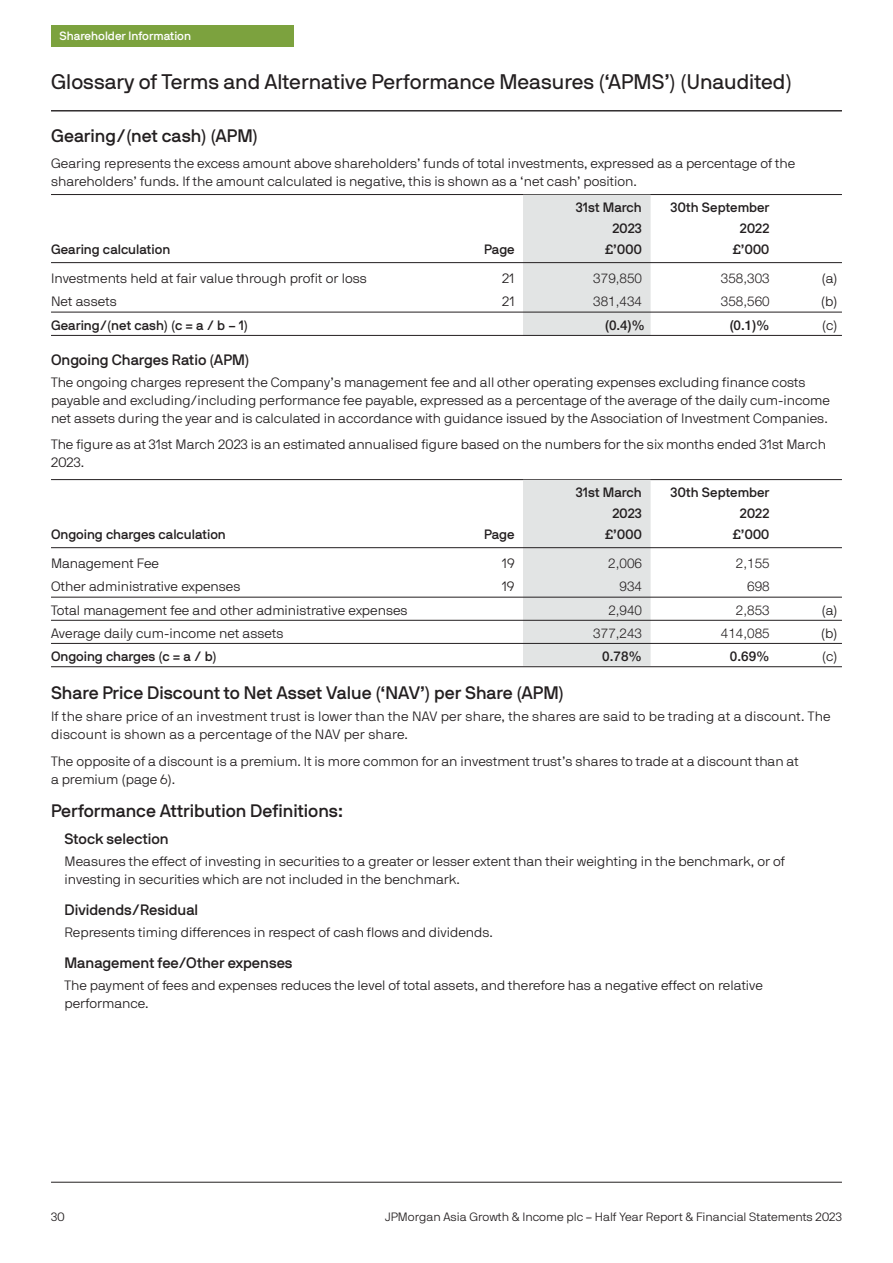
<style>
.page{position:relative;width:893px;height:1263px;background:#fff}
.page>*{position:absolute;margin:0;border:0;box-sizing:border-box;transform-origin:0 0}
.t1{font:21px "JPMAM Pro Reg";color:#231f20}
.t2{font:18px "JPMAM Pro Med";color:#231f20}
.t3{font:15px "JPMAM Pro Med";color:#231f20}
.t4{font:13.5px/18px "JPMAM Pro Lig";color:#231f20}
.t5{font:13.5px "JPMAM Pro Med";color:#231f20}
.t6{font:300 13.5px "Helvetica Neue LT";color:#231f20}
.t7{font:500 13.5px "Helvetica Neue LT";color:#231f20}
.t8{font:12px "JPMAM Pro Lig";color:#231f20}
.t9{font:12px "JPMAM Pro Med";color:#fff}
</style>
<div class="page">
<hr style="left:51px;top:1182px;width:791px;height:1px;background:#231f20">
<div style="left:51px;top:26px;width:242px;height:21px;background:#7ca23e"></div>
<hr style="left:51px;top:111px;width:791px;height:1px;background:#231f20">
<hr style="left:51px;top:194px;width:791px;height:1px;background:#231f20">
<div style="left:523px;top:195px;width:128px;height:141px;background:#e2e4e4"></div>
<hr style="left:51px;top:262px;width:791px;height:1px;background:#231f20">
<hr style="left:51px;top:312px;width:791px;height:1px;background:#231f20">
<hr style="left:51px;top:335px;width:791px;height:1px;background:#231f20">
<hr style="left:51px;top:479px;width:791px;height:1px;background:#231f20">
<div style="left:523px;top:480px;width:128px;height:186px;background:#e2e4e4"></div>
<hr style="left:51px;top:547px;width:791px;height:1px;background:#231f20">
<hr style="left:51px;top:597px;width:791px;height:1px;background:#231f20">
<hr style="left:51px;top:620px;width:791px;height:1px;background:#231f20">
<hr style="left:51px;top:643px;width:791px;height:1px;background:#231f20">
<hr style="left:51px;top:666px;width:791px;height:1px;background:#231f20">
<p class="t9" style="left:60px;top:32px;width:133px">Shareholder Information</p>
<h1 class="t1" style="left:51px;top:75px;width:743px">Glossary of Terms and Alternative Performance Measures (‘APMS’) (Unaudited)</h1>
<h2 class="t2" style="left:51px;top:129px;width:208px">Gearing/(net cash) (APM)</h2>
<p class="t4" style="left:51px;top:156px;width:746px">Gearing represents the excess amount above shareholders’ funds of total investments, expressed as a percentage of the shareholders’ funds. If the amount calculated is negative, this is shown as a ‘net cash’ position.</p>
<p class="t5" style="left:576px;top:202px;width:67px">31st March</p>
<p class="t5" style="left:671px;top:202px;width:100px">30th September</p>
<p class="t5" style="left:612px;top:223px;width:31px">2023</p>
<p class="t5" style="left:740px;top:223px;width:31px">2022</p>
<p class="t5" style="left:51px;top:244px;width:121px">Gearing calculation</p>
<p class="t5" style="left:484px;top:244px;width:32px">Page</p>
<p class="t5" style="left:605px;top:244px;width:38px">£’000</p>
<p class="t5" style="left:733px;top:244px;width:38px">£’000</p>
<p class="t4" style="left:51px;top:271px;width:317px">Investments held at fair value through profit or loss</p>
<p class="t4" style="left:502px;top:271px;width:14px">21</p>
<p class="t6" style="left:593px;top:273px;width:50px">379,850</p>
<p class="t6" style="left:721px;top:273px;width:50px">358,303</p>
<p class="t4" style="left:822px;top:271px;width:18px">(a)</p>
<p class="t4" style="left:51px;top:294px;width:67px">Net assets</p>
<p class="t4" style="left:502px;top:294px;width:14px">21</p>
<p class="t6" style="left:593px;top:296px;width:50px">381,434</p>
<p class="t6" style="left:721px;top:296px;width:50px">358,560</p>
<p class="t4" style="left:821px;top:294px;width:18px">(b)</p>
<p class="t5" style="left:51px;top:320px;width:199px">Gearing/(net cash) (c = a / b – 1)</p>
<p class="t7" style="left:605px;top:320px;width:41px">(0.4)%</p>
<p class="t7" style="left:730px;top:320px;width:41px">(0.1)%</p>
<p class="t4" style="left:822px;top:317px;width:17px">(c)</p>
<p class="t3" style="left:51px;top:353px;width:200px">Ongoing Charges Ratio (APM)</p>
<p class="t4" style="left:51px;top:374px;width:780px">The ongoing charges represent the Company’s management fee and all other operating expenses excluding finance costs payable and excluding/including performance fee payable, expressed as a percentage of the average of the daily cum-income net assets during the year and is calculated in accordance with guidance issued by the Association of Investment Companies.</p>
<p class="t4" style="left:51px;top:437px;width:776px">The figure as at 31st March 2023 is an estimated annualised figure based on the numbers for the six months ended 31st March<br>2023.</p>
<p class="t5" style="left:576px;top:487px;width:67px">31st March</p>
<p class="t5" style="left:671px;top:487px;width:100px">30th September</p>
<p class="t5" style="left:612px;top:508px;width:31px">2023</p>
<p class="t5" style="left:740px;top:508px;width:31px">2022</p>
<p class="t5" style="left:51px;top:529px;width:176px">Ongoing charges calculation</p>
<p class="t5" style="left:484px;top:529px;width:32px">Page</p>
<p class="t5" style="left:605px;top:529px;width:38px">£’000</p>
<p class="t5" style="left:733px;top:529px;width:38px">£’000</p>
<p class="t4" style="left:51px;top:556px;width:110px">Management Fee</p>
<p class="t4" style="left:502px;top:556px;width:14px">19</p>
<p class="t6" style="left:608px;top:558px;width:35px">2,006</p>
<p class="t6" style="left:736px;top:558px;width:35px">2,155</p>
<p class="t4" style="left:51px;top:579px;width:191px">Other administrative expenses</p>
<p class="t4" style="left:502px;top:579px;width:14px">19</p>
<p class="t6" style="left:620px;top:581px;width:24px">934</p>
<p class="t6" style="left:747px;top:581px;width:24px">698</p>
<p class="t4" style="left:51px;top:602px;width:358px">Total management fee and other administrative expenses</p>
<p class="t6" style="left:608px;top:605px;width:35px">2,940</p>
<p class="t6" style="left:736px;top:605px;width:35px">2,853</p>
<p class="t4" style="left:822px;top:602px;width:18px">(a)</p>
<p class="t4" style="left:51px;top:625px;width:234px">Average daily cum-income net assets</p>
<p class="t6" style="left:593px;top:628px;width:50px">377,243</p>
<p class="t6" style="left:721px;top:628px;width:50px">414,085</p>
<p class="t4" style="left:821px;top:625px;width:18px">(b)</p>
<p class="t5" style="left:51px;top:651px;width:167px">Ongoing charges (c = a / b)</p>
<p class="t7" style="left:602px;top:651px;width:41px">0.78%</p>
<p class="t7" style="left:730px;top:651px;width:41px">0.69%</p>
<p class="t4" style="left:822px;top:648px;width:17px">(c)</p>
<h2 class="t2" style="left:51px;top:686px;width:515px">Share Price Discount to Net Asset Value (‘NAV’) per Share (APM)</h2>
<p class="t4" style="left:51px;top:709px;width:781px">If the share price of an investment trust is lower than the NAV per share, the shares are said to be trading at a discount. The discount is shown as a percentage of the NAV per share.</p>
<p class="t4" style="left:51px;top:753px;width:749px">The opposite of a discount is a premium. It is more common for an investment trust’s shares to trade at a discount than at a premium (page 6).</p>
<h2 class="t2" style="left:51px;top:804px;width:294px">Performance Attribution Definitions:</h2>
<p class="t3" style="left:65px;top:833px;width:106px">Stock selection</p>
<p class="t4" style="left:65px;top:854px;width:722px">Measures the effect of investing in securities to a greater or lesser extent than their weighting in the benchmark, or of investing in securities which are not included in the benchmark.</p>
<p class="t3" style="left:65px;top:904px;width:135px">Dividends/Residual</p>
<p class="t4" style="left:65px;top:925px;width:430px">Represents timing differences in respect of cash flows and dividends.</p>
<p class="t3" style="left:65px;top:957px;width:230px">Management fee/Other expenses</p>
<p class="t4" style="left:65px;top:978px;width:700px">The payment of fees and expenses reduces the level of total assets, and therefore has a negative effect on relative performance.</p>
<p class="t8" style="left:51px;top:1213px;width:15px">30</p>
<p class="t8" style="left:385px;top:1213px;width:458px">JPMorgan Asia Growth &amp; Income plc – Half Year Report &amp; Financial Statements 2023</p>
</div>
